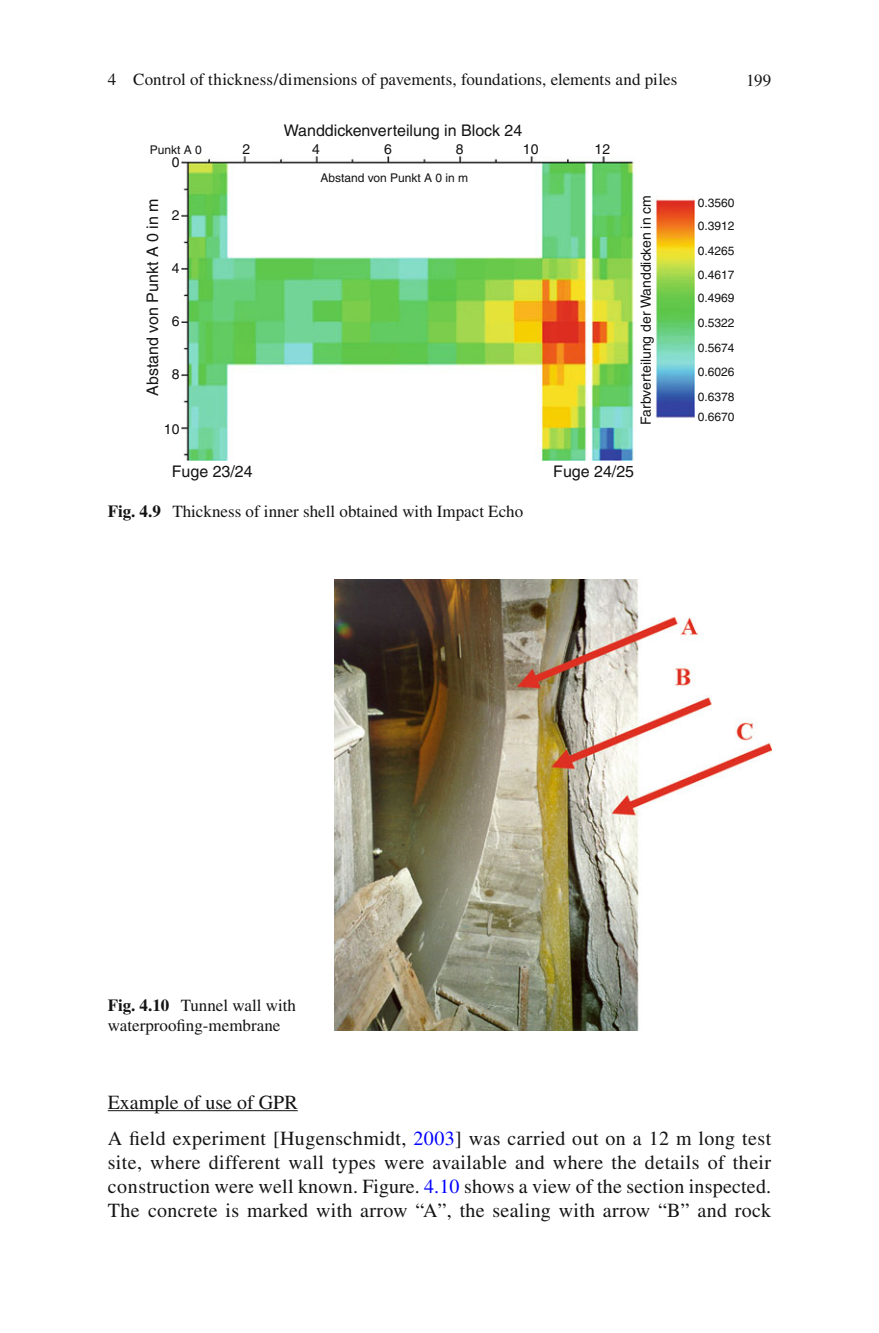
<style>
.page{position:relative;width:879px;height:1333px;background:#fff}
.page>*{position:absolute;margin:0;border:0;box-sizing:border-box;transform-origin:0 0}
.t1{font:20px/24px "Times";letter-spacing:.015em;color:#131413}
.t2{font:17px/20px "Times";color:#131413}
.t3{font:16px "Helvetica";color:#131413}
.t4{font:14px "Helvetica";color:#131413}
.t5{font:12px/24.8px "Helvetica";color:#131413;text-align:justify}
.s1{font-weight:700}
.s2{color:#00f}
</style>
<div class="page">
<hr style="left:108px;top:1110px;width:190px;height:1px;background:#131413">
<img style="left:181px;top:157px;width:513px;height:303px">
<img style="left:334px;top:580px;width:437px;height:450px">
<p class="t2" style="left:108px;top:71px;width:571px">4 Control of thickness/dimensions of pavements, foundations, elements and piles</p>
<p class="t2" style="left:746px;top:72px;width:27px">199</p>
<p class="t3" style="left:284px;top:125px;width:240px">Wanddickenverteilung in Block 24</p>
<p class="t5" style="left:150px;top:138px;width:54px">Punkt A 0</p>
<p class="t4" style="left:242px;top:143px;width:9px">2</p>
<p class="t4" style="left:312px;top:143px;width:9px">4</p>
<p class="t4" style="left:384px;top:143px;width:9px">6</p>
<p class="t4" style="left:456px;top:143px;width:9px">8</p>
<p class="t4" style="left:523px;top:143px;width:17px">10</p>
<p class="t4" style="left:594px;top:143px;width:17px">12</p>
<p class="t3" style="left:147px;top:395px;width:199px;rotate:-90deg">Abstand von Punkt A 0 in m</p>
<p class="t4" style="left:172px;top:157px;width:9px">0</p>
<p class="t4" style="left:172px;top:209px;width:9px">2</p>
<p class="t4" style="left:172px;top:263px;width:9px">4</p>
<p class="t4" style="left:172px;top:316px;width:9px">6</p>
<p class="t4" style="left:172px;top:369px;width:9px">8</p>
<p class="t4" style="left:164px;top:423px;width:17px">10</p>
<p class="t5" style="left:320px;top:166px;width:149px">Abstand von Punkt A 0 in m</p>
<p class="t4" style="left:640px;top:424px;width:231px;rotate:-90deg">Farbverteilung der Wanddicken in cm</p>
<p class="t3" style="left:172px;top:466px;width:82px">Fuge 23/24</p>
<p class="t3" style="left:553px;top:466px;width:82px">Fuge 24/25</p>
<p class="t2" style="left:108px;top:502px;width:417px"><span class="s1">Fig. 4.9</span> Thickness of inner shell obtained with Impact Echo</p>
<p class="t5" style="left:698px;top:191px;width:38px;line-height:24.2px">0.3560<br>0.3912<br>0.4265<br>0.4617</p>
<p class="t5" style="left:698px;top:287px;width:38px">0.4969<br>0.5322<br>0.5674<br>0.6026<br>0.6378</p>
<p class="t5" style="left:698px;top:405px;width:38px">0.6670</p>
<p class="t2" style="left:108px;top:997px;width:190px"><span class="s1">Fig. 4.10</span> Tunnel wall with waterproofing-membrane</p>
<p class="t1" style="left:108px;top:1085px;width:665px;line-height:36px">Example of use of GPR<br>A field experiment [Hugenschmidt, <span class="s2">2003</span> ] was carried out on a 12 m long test</p>
<p class="t1" style="left:108px;top:1151px;width:665px;text-align:justify">site, where different wall types were available and where the details of their construction were well known. Figure. <span class="s2">4.10</span> shows a view of the section inspected.<br>The concrete is marked with arrow “A”, the sealing with arrow “B” and rock</p>
</div>
